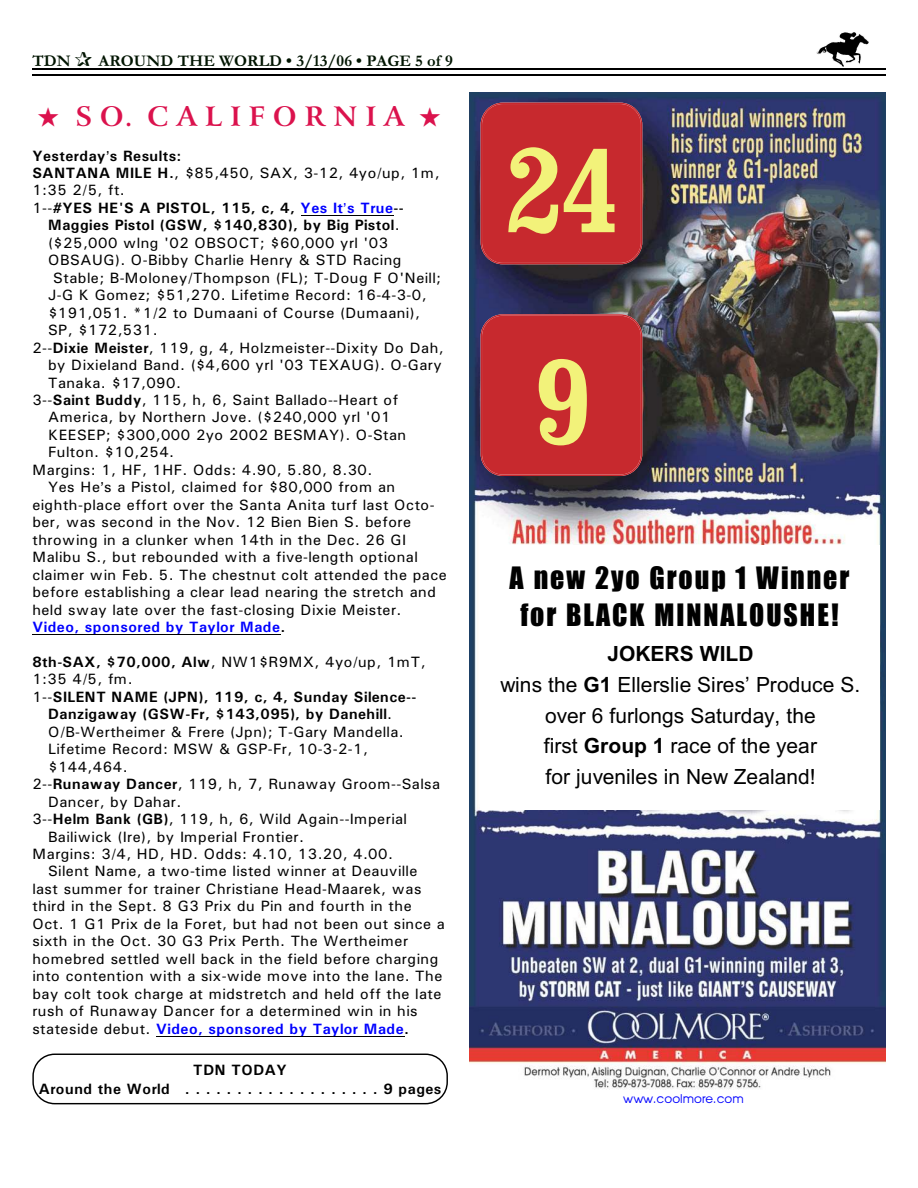
<style>
.page{position:relative;width:918px;height:1188px;background:#fff}
.page>*{position:absolute;margin:0;border:0;box-sizing:border-box;transform-origin:0 0}
.t1{font:120px/211.6px "Clarendon Condensed";color:#f2f27a}
.t2{font:31.35px/37.2px "Billboard";letter-spacing:.065em;color:#000;text-align:center}
.t3{font:700 27px "Arrus BT";letter-spacing:.3em;color:#db124d}
.t4{font:21px/30.8px "Arial";letter-spacing:.005em;color:#000;text-align:center}
.t5{font:700 16.5px "Garamond";letter-spacing:.005em;color:#001400}
.t6{font:15px "Univers";letter-spacing:.03em;color:#000}
.t7{font:700 15px/19.2px "Univers";letter-spacing:.035em;color:#000;text-align:center}
.t8{font:700 15px "Univers";letter-spacing:.04em;color:#00f}
.t9{font:12px "Advance";color:#00f}
.s1{font-weight:700}
.s2{font-weight:400}
.s3{color:#00f}
.s4{color:#000}
.s5{font-weight:400;color:#000}
</style>
<div class="page">
<img style="left:817px;top:32px;width:51px;height:34px">
<hr style="left:32px;top:68px;width:853px;height:1px;background:#000">
<hr style="left:32px;top:75px;width:853px;height:1px;background:#000">
<img style="left:470px;top:93px;width:416px;height:996px">
<hr style="left:301px;top:215px;width:92px;height:1px;background:#000">
<hr style="left:32px;top:634px;width:249px;height:1px;background:#000">
<hr style="left:156px;top:1036px;width:248px;height:1px;background:#000">
<div style="left:481px;top:103px;width:161px;height:161px;background:#c7292e;border-radius:22px"></div>
<div style="left:481px;top:103px;width:161px;height:161px;border:1px solid #c7292e;border-radius:22px"></div>
<div style="left:481px;top:315px;width:161px;height:160px;background:#c7292e;border-radius:22px"></div>
<div style="left:481px;top:314px;width:161px;height:162px;border:1px solid #c7292e;border-radius:22px"></div>
<div style="left:481px;top:545px;width:399px;height:265px;background:#fff"></div>
<div style="left:32px;top:1054px;width:416px;height:50px;border:1px solid #000;border-radius:22px"></div>
<p class="t5" style="left:32px;top:55px;width:40px">TDN</p>
<p class="t5" style="left:98px;top:55px;width:356px">AROUND THE WORLD • 3/13/06 • PAGE 5 of 9</p>
<h3 class="t3" style="left:38px;top:106px;width:404px">★ SO. CALIFORNIA ★</h3>
<p class="t7" style="left:32px;top:147px;width:151px">Yesterday s Results:</p>
<p class="t6" style="left:32px;top:168px;width:409px"><span class="s1">SANTANA MILE H.</span>, $85,450, SAX, 3-12, 4yo/up, 1m,</p>
<p class="t6" style="left:32px;top:185px;width:94px">1:35 2/5, ft.</p>
<p class="t7" style="left:32px;top:200px;width:373px"><span class="s2">1--</span>#YES HE'S A PISTOL, 115, c, 4, <span class="s3">Yes It s True</span>--</p>
<p class="t7" style="left:48px;top:217px;width:353px">Maggies Pistol (GSW, $140,830), by Big Pistol<span class="s2">.</span></p>
<p class="t6" style="left:48px;top:238px;width:341px">($25,000 wlng '02 OBSOCT; $60,000 yrl '03</p>
<p class="t6" style="left:48px;top:255px;width:355px">OBSAUG). O-Bibby Charlie Henry &amp; STD Racing</p>
<p class="t6" style="left:53px;top:272px;width:389px">Stable; B-Moloney/Thompson (FL); T-Doug F O'Neill;</p>
<p class="t6" style="left:48px;top:290px;width:380px">J-G K Gomez; $51,270. Lifetime Record: 16-4-3-0,</p>
<p class="t6" style="left:48px;top:307px;width:374px">$191,051. *1/2 to Dumaani of Course (Dumaani),</p>
<p class="t6" style="left:48px;top:325px;width:111px">SP, $172,531.</p>
<p class="t6" style="left:32px;top:342px;width:413px">2--<span class="s1">Dixie Meister</span>, 119, g, 4, Holzmeister--Dixity Do Dah,</p>
<p class="t6" style="left:48px;top:360px;width:395px">by Dixieland Band. ($4,600 yrl '03 TEXAUG). O-Gary</p>
<p class="t6" style="left:48px;top:377px;width:135px">Tanaka. $17,090.</p>
<p class="t6" style="left:32px;top:395px;width:367px">3--<span class="s1">Saint Buddy</span>, 115, h, 6, Saint Ballado--Heart of</p>
<p class="t6" style="left:48px;top:412px;width:344px">America, by Northern Jove. ($240,000 yrl '01</p>
<p class="t6" style="left:48px;top:430px;width:360px">KEESEP; $300,000 2yo 2002 BESMAY). O-Stan</p>
<p class="t6" style="left:48px;top:447px;width:128px">Fulton. $10,254.</p>
<p class="t6" style="left:32px;top:465px;width:342px">Margins: 1, HF, 1HF. Odds: 4.90, 5.80, 8.30.</p>
<p class="t6" style="left:48px;top:482px;width:349px">Yes He s a Pistol, claimed for $80,000 from an</p>
<p class="t6" style="left:32px;top:499px;width:404px">eighth-place effort over the Santa Anita turf last Octo-</p>
<p class="t6" style="left:32px;top:517px;width:380px">ber, was second in the Nov. 12 Bien Bien S. before</p>
<p class="t6" style="left:32px;top:534px;width:376px">throwing in a clunker when 14th in the Dec. 26 GI</p>
<p class="t6" style="left:32px;top:552px;width:387px">Malibu S., but rebounded with a five-length optional</p>
<p class="t6" style="left:32px;top:569px;width:416px">claimer win Feb. 5. The chestnut colt attended the pace</p>
<p class="t6" style="left:32px;top:587px;width:405px">before establishing a clear lead nearing the stretch and</p>
<p class="t6" style="left:32px;top:604px;width:371px">held sway late over the fast-closing Dixie Meister.</p>
<p class="t8" style="left:32px;top:622px;width:255px">Video, sponsored by Taylor Made<span class="s4">.</span></p>
<p class="t6" style="left:32px;top:657px;width:395px"><span class="s1">8th-SAX, $70,000, Alw</span>, NW1$R9MX, 4yo/up, 1mT,</p>
<p class="t6" style="left:32px;top:674px;width:102px">1:35 4/5, fm.</p>
<p class="t7" style="left:32px;top:688px;width:386px"><span class="s2">1--</span>SILENT NAME (JPN), 119, c, 4, Sunday Silence--</p>
<p class="t7" style="left:48px;top:706px;width:346px">Danzigaway (GSW-Fr, $143,095), by Danehill<span class="s2">.</span></p>
<p class="t6" style="left:48px;top:726px;width:357px">O/B-Wertheimer &amp; Frere (Jpn); T-Gary Mandella.</p>
<p class="t6" style="left:48px;top:744px;width:321px">Lifetime Record: MSW &amp; GSP-Fr, 10-3-2-1,</p>
<p class="t6" style="left:48px;top:761px;width:81px">$144,464.</p>
<p class="t6" style="left:32px;top:779px;width:409px">2--<span class="s1">Runaway Dancer</span>, 119, h, 7, Runaway Groom--Salsa</p>
<p class="t6" style="left:48px;top:796px;width:135px">Dancer, by Dahar.</p>
<p class="t6" style="left:32px;top:814px;width:376px">3--<span class="s1">Helm Bank (GB)</span>, 119, h, 6, Wild Again--Imperial</p>
<p class="t6" style="left:48px;top:831px;width:258px">Bailiwick (Ire), by Imperial Frontier.</p>
<p class="t6" style="left:32px;top:849px;width:362px">Margins: 3/4, HD, HD. Odds: 4.10, 13.20, 4.00.</p>
<p class="t6" style="left:48px;top:866px;width:371px">Silent Name, a two-time listed winner at Deauville</p>
<p class="t6" style="left:32px;top:884px;width:391px">last summer for trainer Christiane Head-Maarek, was</p>
<p class="t6" style="left:32px;top:901px;width:381px">third in the Sept. 8 G3 Prix du Pin and fourth in the</p>
<p class="t6" style="left:32px;top:918px;width:414px">Oct. 1 G1 Prix de la Foret, but had not been out since a</p>
<p class="t6" style="left:32px;top:936px;width:377px">sixth in the Oct. 30 G3 Prix Perth. The Wertheimer</p>
<p class="t6" style="left:32px;top:953px;width:407px">homebred settled well back in the field before charging</p>
<p class="t6" style="left:32px;top:971px;width:411px">into contention with a six-wide move into the lane. The</p>
<p class="t6" style="left:32px;top:988px;width:411px">bay colt took charge at midstretch and held off the late</p>
<p class="t6" style="left:32px;top:1006px;width:387px">rush of Runaway Dancer for a determined win in his</p>
<p class="t8" style="left:32px;top:1023px;width:378px"><span class="s5">stateside debut.</span> Video, sponsored by Taylor Made<span class="s4">.</span></p>
<p class="t7" style="left:39px;top:1062px;width:404px">TDN TODAY<br>Around the World ...................9 pages</p>
<h1 class="t1" style="left:508px;top:94px;width:108px">24<br>9</h1>
<h2 class="t2" style="left:510px;top:560px;width:341px">A new 2yo Group 1 Winner for BLACK MINNALOUSHE!</h2>
<h3 class="t4" style="left:500px;top:640px;width:361px"><span class="s1">JOKERS WILD<br></span>wins the <span class="s1">G1</span> Ellerslie Sires’ Produce S. over 6 furlongs Saturday, the<br>first <span class="s1">Group 1</span> race of the year<br>for juveniles in New Zealand!</h3>
<p class="t9" style="left:623px;top:1094px;width:122px">www.coolmore.com</p>
</div>
